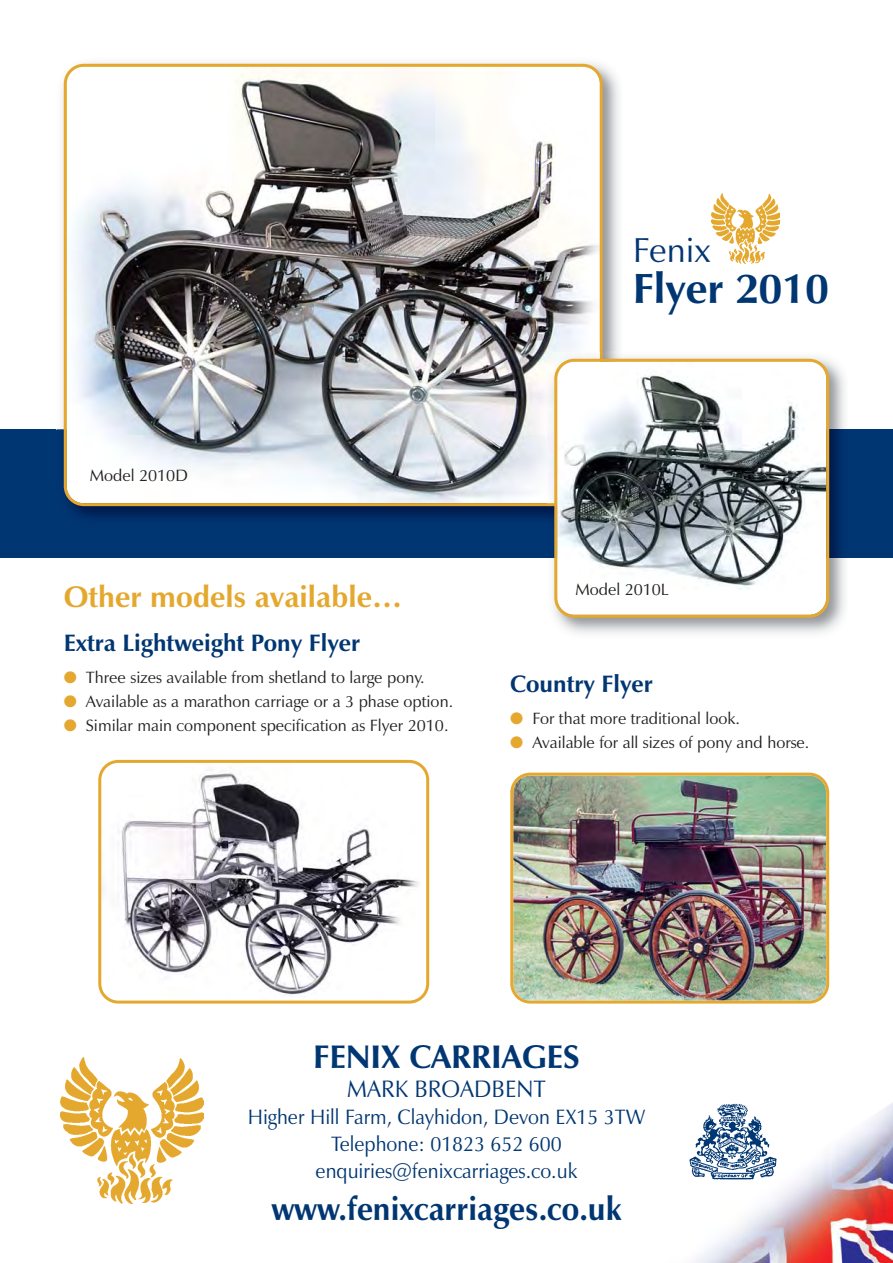
<style>
.page{position:relative;width:893px;height:1263px;background:#fff}
.page>*{position:absolute;margin:0;border:0;box-sizing:border-box;transform-origin:0 0}
.t1{font:700 42.6px "Zapf Humanist 601 BT";color:#003672}
.t2{font:34.95px "Zapf Humanist 601 BT";color:#003672}
.t3{font:700 33px "Zapf Humanist 601 BT";color:#003672;scale:.95 1}
.t4{font:700 33px "Zapf Humanist 601 BT";color:#003672}
.t5{font:700 30px "Zapf Humanist 601 BT";color:#e5a82e}
.t6{font:700 24px "Zapf Humanist 601 BT";color:#003672}
.t7{font:24px "Zapf Humanist 601 BT";color:#003672;scale:.95 1}
.t8{font:21px/27px "Zapf Humanist 601 BT";color:#003672;text-align:center;scale:.95 1}
.t9{font:16.5px "Zapf Humanist 601 BT";color:#231f20}
.s1{color:#e5a82e}
</style>
<div class="page">
<div style="left:0;top:429px;width:893px;height:129px;background:#003672"></div>
<img style="left:693px;top:1103px;width:200px;height:160px">
<img style="left:689px;top:1103px;width:98px;height:87px">
<img style="left:62px;top:62px;width:557px;height:290px">
<img style="left:57px;top:352px;width:490px;height:166px">
<svg style="left:64px;top:64px;width:539px;height:442px"></svg>
<img style="left:625px;top:357px;width:220px;height:172px">
<img style="left:553px;top:529px;width:292px;height:105px">
<img style="left:603px;top:352px;width:22px;height:7px">
<img style="left:547px;top:503px;width:7px;height:17px">
<img style="left:547px;top:352px;width:53px;height:151px">
<svg style="left:554px;top:359px;width:275px;height:259px"></svg>
<img style="left:510px;top:773px;width:319px;height:230px">
<svg style="left:98px;top:760px;width:331px;height:243px"></svg>
<img style="left:711px;top:193px;width:68px;height:70px">
<img style="left:61px;top:1058px;width:142px;height:146px">
<p class="t2" style="left:633px;top:232px;width:80px">Fenix</p>
<p class="t1" style="left:633px;top:267px;width:198px">Flyer 2010</p>
<p class="t9" style="left:90px;top:467px;width:100px">Model 2010D</p>
<p class="t5" style="left:64px;top:581px;width:340px">Other models available…</p>
<p class="t6" style="left:64px;top:630px;width:298px">Extra Lightweight Pony Flyer</p>
<p class="t9" style="left:64px;top:669px;width:363px"><span class="s1">●</span> Three sizes available from shetland to large pony.</p>
<p class="t9" style="left:64px;top:693px;width:391px"><span class="s1">●</span> Available as a marathon carriage or a 3 phase option.</p>
<p class="t9" style="left:64px;top:717px;width:386px"><span class="s1">●</span> Similar main component specification as Flyer 2010.</p>
<p class="t9" style="left:575px;top:581px;width:95px">Model 2010L</p>
<p class="t6" style="left:510px;top:671px;width:144px">Country Flyer</p>
<p class="t9" style="left:510px;top:710px;width:231px"><span class="s1">●</span> For that more traditional look.</p>
<p class="t9" style="left:510px;top:733px;width:301px"><span class="s1">●</span> Available for all sizes of pony and horse.</p>
<p class="t4" style="left:313px;top:1040px;width:268px">FENIX CARRIAGES</p>
<p class="t7" style="left:347px;top:1076px;width:211px">MARK BROADBENT</p>
<p class="t8" style="left:248px;top:1104px;width:420px">Higher Hill Farm, Clayhidon, Devon EX15 3TW<br>Telephone: 01823 652 600 enquiries@fenixcarriages.co.uk</p>
<p class="t3" style="left:271px;top:1192px;width:370px">www.fenixcarriages.co.uk</p>
</div>
